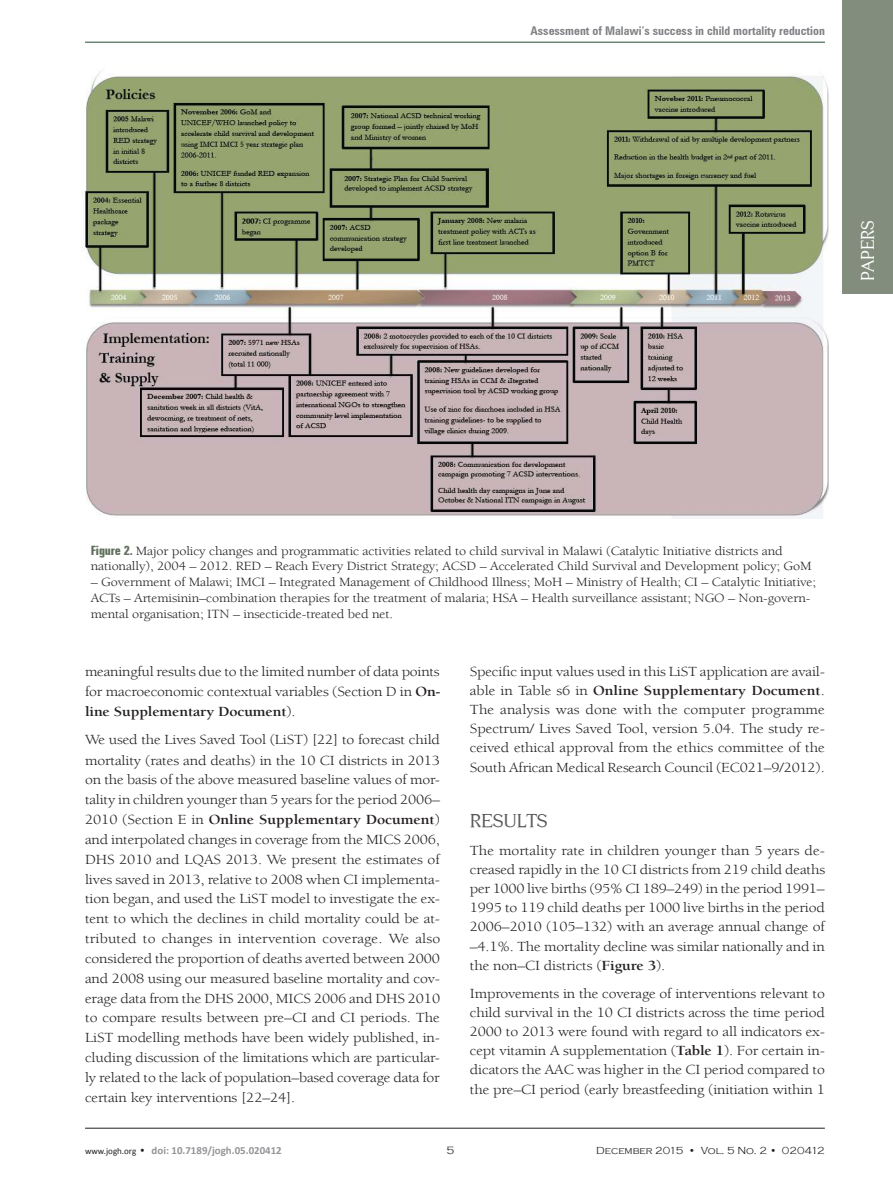
<style>
.page{position:relative;width:893px;height:1191px;background:#fff}
.page>*{position:absolute;margin:0;border:0;box-sizing:border-box;transform-origin:0 0}
.t1{font:18.6px "Centabel";letter-spacing:-.01em;color:#58595b;scale:1.11 1}
.t2{font:18px "Centabel";color:#fff}
.t3{font:14.25px/19.8px "Berkeley Std";letter-spacing:-.01em;color:#231f20;text-align:justify;scale:1.11 1}
.t4{font:12.9px/15.8px "Berkeley Std";letter-spacing:-.01em;color:#231f20;scale:1.11 1}
.t5{font:700 condensed 12px "Zurich BT";color:#808285}
.t6{font:700 10.95px "Calibri";color:#939598}
.t7{font:300 10.95px "Copperplate Gothic";color:#231f20}
.t8{font:300 10.5px "Copperplate Gothic";color:#231f20}
.s1{font-family:"Zurich BT";font-weight:700;font-stretch:extra-condensed;color:#5f6f5b}
.s2{font-weight:700}
.s3{font-weight:400;font-size:9px;color:#231f20}
.s4{font-family:"Copperplate Gothic";font-weight:300;color:#231f20}
</style>
<div class="page">
<hr style="left:85px;top:1128px;width:740px;height:1px;background:#231f20">
<div style="left:842px;top:0;width:51px;height:293px;background:#838d7d"></div>
<hr style="left:85px;top:42px;width:740px;height:1px;background:#264d33">
<img style="left:81px;top:72px;width:747px;height:446px">
<p class="t5" style="left:530px;top:23px;width:296px">Assessment of Malawi’s success in child mortality reduction</p>
<p class="t2" style="left:860px;top:281px;width:103px;rotate:-90deg">VIEWPOINTS</p>
<p class="t2" style="left:857px;top:281px;width:63px;rotate:-90deg">PAPERS</p>
<p class="t4" style="left:91px;top:543px;width:651px"><span class="s1">Figure 2.</span> Major policy changes and programmatic activities related to child survival in Malawi (Catalytic Initiative districts and nationally), 2004 – 2012. RED – Reach Every District Strategy; ACSD – Accelerated Child Survival and Development policy; GoM</p>
<p class="t4" style="left:91px;top:574px;width:655px">– Government of Malawi; IMCI – Integrated Management of Childhood Illness; MoH – Ministry of Health; CI – Catalytic Initiative;<br>ACTs – Artemisinin–combination therapies for the treatment of malaria; HSA – Health surveillance assistant; NGO – Non-govern&shy;mental organisation; ITN – insecticide-treated bed net.</p>
<p class="t3" style="left:85px;top:661px;width:321px">meaningful results due to the limited number of data points for macroeconomic contextual variables (Section D in <span class="s2">On&shy;line Supplementary Document</span>).</p>
<p class="t3" style="left:85px;top:730px;width:321px">We used the Lives Saved Tool (LiST) [22] to forecast child mortality (rates and deaths) in the 10 CI districts in 2013 on the basis of the above measured baseline values of mor&shy;tality in children younger than 5 years for the period 2006– 2010 (Section E in <span class="s2">Online Supplementary Document</span>) and interpolated changes in coverage from the MICS 2006, DHS 2010 and LQAS 2013. We present the estimates of lives saved in 2013, relative to 2008 when CI implementa&shy;tion began, and used the LiST model to investigate the ex&shy;tent to which the declines in child mortality could be at&shy;tributed to changes in intervention coverage. We also considered the proportion of deaths averted between 2000 and 2008 using our measured baseline mortality and cov&shy;erage data from the DHS 2000, MICS 2006 and DHS 2010 to compare results between pre–CI and CI periods. The LiST modelling methods have been widely published, in&shy;cluding discussion of the limitations which are particular&shy;ly related to the lack of population–based coverage data for certain key interventions [22–24].</p>
<p class="t3" style="left:470px;top:661px;width:321px;line-height:19.2px">Specific input values used in this LiST application are avail&shy;able in Table s6 in <span class="s2">Online Supplementary Document</span>.<br>The analysis was done with the computer programme Spectrum/ Lives Saved Tool, version 5.04. The study re&shy;ceived ethical approval from the ethics committee of the South African Medical Research Council (EC021–9/2012).</p>
<h1 class="t1" style="left:470px;top:809px;width:72px">RESULTS</h1>
<p class="t3" style="left:470px;top:840px;width:322px;line-height:19.2px">The mortality rate in children younger than 5 years de&shy;creased rapidly in the 10 CI districts from 219 child deaths per 1000 live births (95% CI 189–249) in the period 1991– 1995 to 119 child deaths per 1000 live births in the period 2006–2010 (105–132) with an average annual change of –4.1%. The mortality decline was similar nationally and in the non–CI districts (<span class="s2">Figure 3</span>).</p>
<p class="t3" style="left:470px;top:983px;width:321px;line-height:19.2px">Improvements in the coverage of interventions relevant to child survival in the 10 CI districts across the time period 2000 to 2013 were found with regard to all indicators ex&shy;cept vitamin A supplementation (<span class="s2">Table 1</span>). For certain in&shy;dicators the AAC was higher in the CI period compared to the pre–CI period (early breastfeeding (initiation within 1</p>
<p class="t6" style="left:85px;top:1143px;width:198px"><span class="s3">www.jogh.org</span> <span class="s4">•</span> doi: 10.7189/jogh.05.020412</p>
<p class="t7" style="left:447px;top:1144px;width:9px">5</p>
<p class="t8" style="left:596px;top:1144px;width:230px">December 2015 • Vol. 5 No. 2 • 020412</p>
</div>
